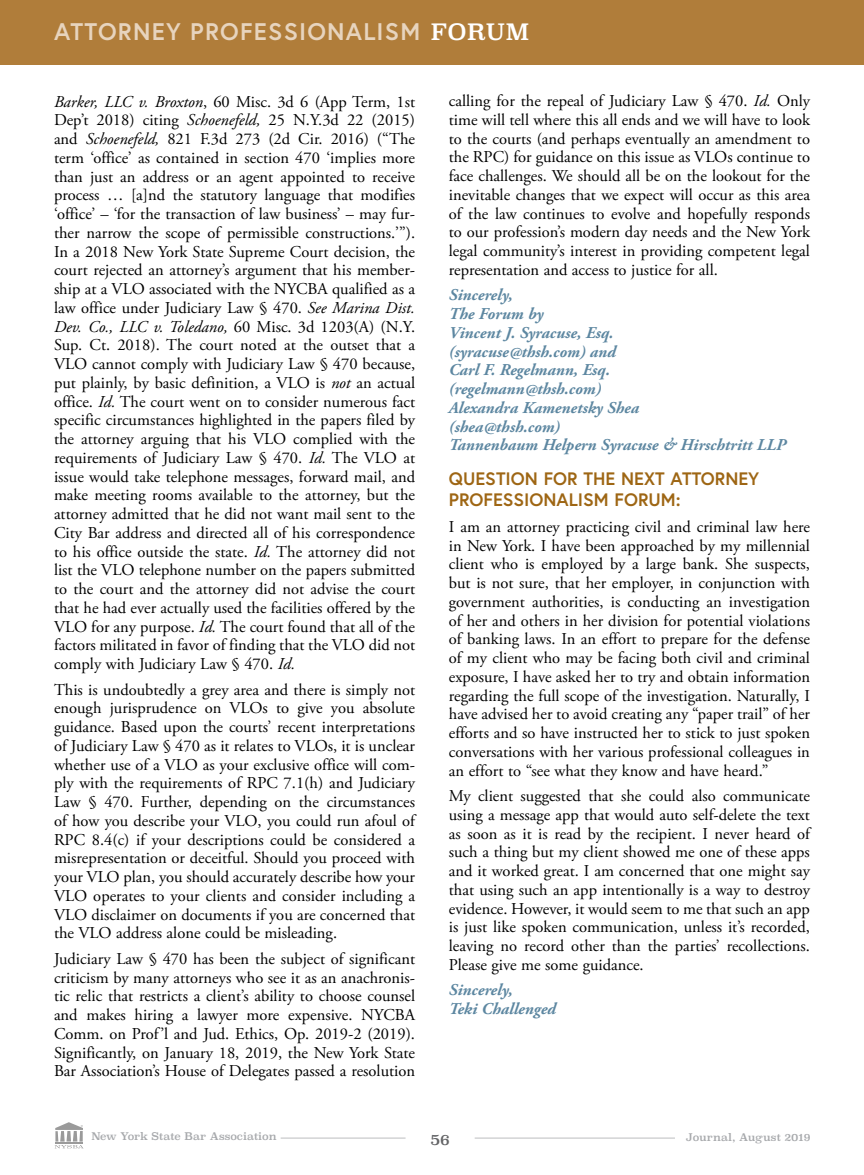
<style>
.page{position:relative;width:864px;height:1175px;background:#fff}
.page>*{position:absolute;margin:0;border:0;box-sizing:border-box;transform-origin:0 0}
.t1{font:700 24px "Europa";letter-spacing:.05em;color:#e7d4be}
.t2{font:700 18px/21px "Europa";color:#9e6614}
.t3{font:16.5px/18.8px "Adobe Garamond Pro";letter-spacing:-.01em;color:#000;text-align:justify}
.t4{font:italic 700 16.5px/18.8px "Adobe Garamond Pro";color:#5d87a1}
.t5{font:15px "Superclarendon Rg";color:#636466}
.t6{font:10.5px "Superclarendon Rg";color:#a7a9ac}
.s1{font-family:"Superclarendon Rg";font-weight:400;font-size:22.5px;color:#fff}
.s2{font-style:italic}
</style>
<div class="page">
<hr style="left:281px;top:1137px;width:125px;height:1px;background:#bcbec0">
<hr style="left:475px;top:1137px;width:200px;height:1px;background:#bcbec0">
<svg style="left:55px;top:1122px;width:28px;height:26px"></svg>
<div style="left:0;top:0;width:864px;height:65px;background:#b07d3a"></div>
<hr style="left:863px;top:0;width:1px;height:65px;background:#a0a13c">
<h1 class="t1" style="left:54px;top:15px;width:477px">ATTORNEY PROFESSIONALISM <span class="s1">FORUM</span></h1>
<p class="t3" style="left:54px;top:92px;width:363px"><span class="s2">Barker, LLC v. Broxton</span>, 60 Misc. 3d 6 (App Term, 1st Dep’t 2018) citing <span class="s2">Schoenefeld,</span> 25 N.Y.3d 22 (2015) and <span class="s2">Schoenefeld,</span> 821 F.3d 273 (2d Cir. 2016) (“The term ‘office’ as contained in section 470 ‘implies more than just an address or an agent appointed to receive process … [a]nd the statutory language that modifies ‘office’ – ‘for the transaction of law business’ – may fur&shy;ther narrow the scope of permissible constructions.’”).<br>In a 2018 New York State Supreme Court decision, the court rejected an attorney’s argument that his member&shy;ship at a VLO associated with the NYCBA qualified as a law office under Judiciary Law § 470. <span class="s2">See Marina Dist.<br>Dev. Co., LLC v. Toledano,</span> 60 Misc. 3d 1203(A) (N.Y.<br>Sup. Ct. 2018). The court noted at the outset that a VLO cannot comply with Judiciary Law § 470 because, put plainly, by basic definition, a VLO is <span class="s2">not</span> an actual office. <span class="s2">Id.</span> The court went on to consider numerous fact specific circumstances highlighted in the papers filed by the attorney arguing that his VLO complied with the requirements of Judiciary Law § 470. <span class="s2">Id.</span> The VLO at issue would take telephone messages, forward mail, and make meeting rooms available to the attorney, but the attorney admitted that he did not want mail sent to the City Bar address and directed all of his correspondence to his office outside the state. <span class="s2">Id.</span> The attorney did not list the VLO telephone number on the papers submitted to the court and the attorney did not advise the court that he had ever actually used the facilities offered by the VLO for any purpose. <span class="s2">Id.</span> The court found that all of the factors militated in favor of finding that the VLO did not comply with Judiciary Law § 470. <span class="s2">Id.</span></p>
<p class="t3" style="left:54px;top:680px;width:364px">This is undoubtedly a grey area and there is simply not enough jurisprudence on VLOs to give you absolute guidance. Based upon the courts’ recent interpretations of Judiciary Law § 470 as it relates to VLOs, it is unclear whether use of a VLO as your exclusive office will com&shy;ply with the requirements of RPC 7.1(h) and Judiciary Law § 470. Further, depending on the circumstances of how you describe your VLO, you could run afoul of RPC 8.4(c) if your descriptions could be considered a misrepresentation or deceitful. Should you proceed with your VLO plan, you should accurately describe how your VLO operates to your clients and consider including a VLO disclaimer on documents if you are concerned that the VLO address alone could be misleading.</p>
<p class="t3" style="left:54px;top:949px;width:363px">Judiciary Law § 470 has been the subject of significant criticism by many attorneys who see it as an anachronis&shy;tic relic that restricts a client’s ability to choose counsel and makes hiring a lawyer more expensive. NYCBA Comm. on Prof’l and Jud. Ethics, Op. 2019-2 (2019).<br>Significantly, on January 18, 2019, the New York State Bar Association’s House of Delegates passed a resolution</p>
<p class="t3" style="left:449px;top:92px;width:363px">calling for the repeal of Judiciary Law § 470. <span class="s2">Id.</span> Only time will tell where this all ends and we will have to look to the courts (and perhaps eventually an amendment to the RPC) for guidance on this issue as VLOs continue to face challenges. We should all be on the lookout for the inevitable changes that we expect will occur as this area of the law continues to evolve and hopefully responds to our profession’s modern day needs and the New York legal community’s interest in providing competent legal representation and access to justice for all.</p>
<p class="t4" style="left:449px;top:286px;width:339px">Sincerely,<br>The Forum by<br>Vincent J. Syracuse, Esq.<br>(syracuse@thsh.com) and<br>Carl F. Regelmann, Esq.<br>(regelmann@thsh.com)<br>Alexandra Kamenetsky Shea<br>(shea@thsh.com)<br>Tannenbaum Helpern Syracuse &amp; Hirschtritt LLP</p>
<p class="t2" style="left:449px;top:468px;width:312px">QUESTION FOR THE NEXT ATTORNEY<br>PROFESSIONALISM FORUM:</p>
<p class="t3" style="left:449px;top:518px;width:363px">I am an attorney practicing civil and criminal law here in New York. I have been approached by my millennial client who is employed by a large bank. She suspects, but is not sure, that her employer, in conjunction with government authorities, is conducting an investigation of her and others in her division for potential violations of banking laws. In an effort to prepare for the defense of my client who may be facing both civil and criminal exposure, I have asked her to try and obtain information regarding the full scope of the investigation. Naturally, I have advised her to avoid creating any “paper trail” of her efforts and so have instructed her to stick to just spoken conversations with her various professional colleagues in an effort to “see what they know and have heard.”</p>
<p class="t3" style="left:449px;top:787px;width:365px">My client suggested that she could also communicate using a message app that would auto self-delete the text as soon as it is read by the recipient. I never heard of such a thing but my client showed me one of these apps and it worked great. I am concerned that one might say that using such an app intentionally is a way to destroy evidence. However, it would seem to me that such an app is just like spoken communication, unless it’s recorded, leaving no record other than the parties’ recollections.<br>Please give me some guidance.</p>
<p class="t4" style="left:449px;top:981px;width:109px">Sincerely,<br>Teki Challenged</p>
<p class="t6" style="left:91px;top:1130px;width:187px">New York State Bar Association</p>
<p class="t5" style="left:430px;top:1130px;width:21px">56</p>
<p class="t6" style="left:686px;top:1131px;width:126px">Journal, August 2019</p>
</div>
